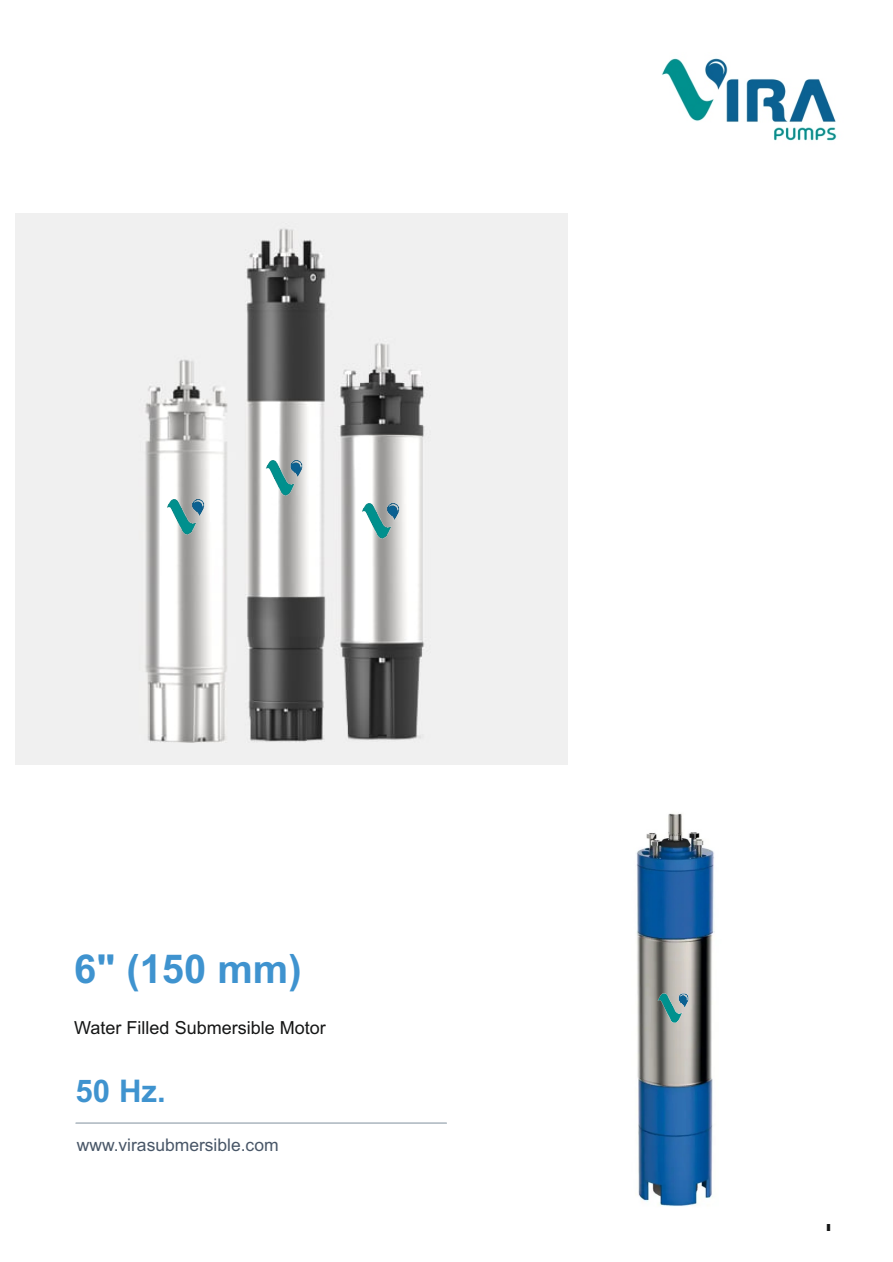
<style>
.page{position:relative;width:893px;height:1262px;background:#fff}
.page>*{position:absolute;margin:0;border:0;box-sizing:border-box;transform-origin:0 0}
.t1{font:700 39.9px "Arial";color:#3f93cf}
.t2{font:36px "Arial";color:#151616}
.t3{font:700 31.2px "Arial";color:#3f93cf}
.t4{font:18px "Arial";color:#151616}
.t5{font:17.4px "Arial";color:#485667}
</style>
<div class="page">
<img style="left:15px;top:213px;width:552px;height:552px">
<img style="left:636px;top:813px;width:79px;height:394px">
<img style="left:655px;top:985px;width:38px;height:39px">
<img style="left:359px;top:493px;width:47px;height:47px">
<img style="left:262px;top:450px;width:47px;height:47px">
<img style="left:163px;top:489px;width:47px;height:47px">
<img style="left:661px;top:58px;width:176px;height:83px">
<hr style="left:76px;top:1122px;width:370px;height:2px;background:#b8c1c8">
<h1 class="t1" style="left:74px;top:953px;width:229px">6" (150 mm)</h1>
<p class="t4" style="left:74px;top:1020px;width:253px">Water Filled Submersible Motor</p>
<h3 class="t3" style="left:76px;top:1079px;width:92px">50 Hz.</h3>
<p class="t5" style="left:77px;top:1137px;width:203px">www.virasubmersible.com</p>
<h2 class="t2" style="left:816px;top:1205px;width:22px">1</h2>
</div>
